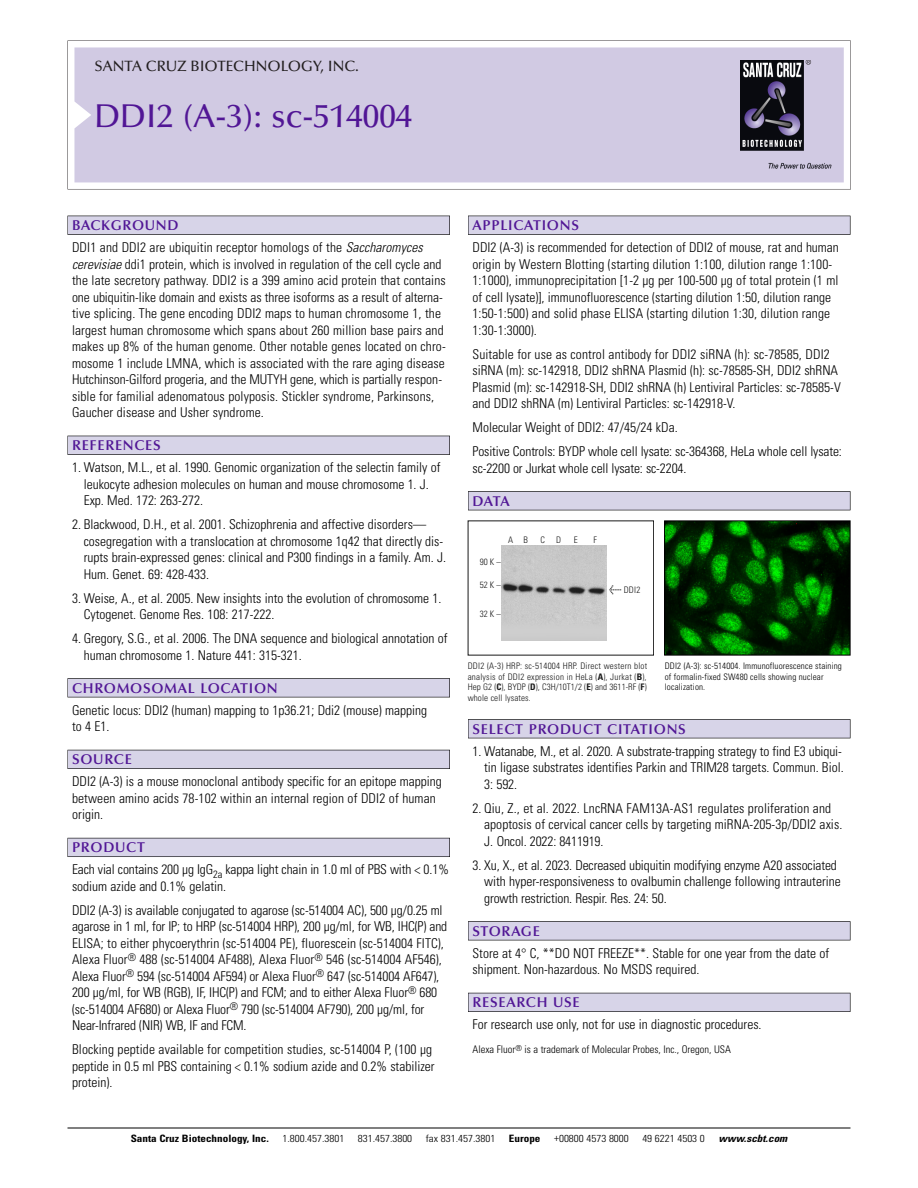
<style>
.page{position:relative;width:918px;height:1188px;background:#fff}
.page>*{position:absolute;margin:0;border:0;box-sizing:border-box;transform-origin:0 0}
.t1{font:500 33px "Optima";color:#511695}
.t2{font:500 15px "Optima";color:#231f20}
.t3{font:600 14.25px "Optima";letter-spacing:.05em;color:#511695}
.t4{font:300 condensed 13.5px/16.5px "Univers";color:#000}
.t5{font:300 condensed 10.5px "Univers";color:#000}
.t6{font:300 condensed 10.2px "Univers";color:#000;scale:1.1 1}
.t7{font:700 condensed 10.2px "Univers";color:#000;scale:1.1 1}
.t8{font:italic 700 condensed 10.2px "Univers";color:#000;scale:1.1 1}
.t9{font:300 condensed 9px/10.5px "Univers";letter-spacing:.015em;color:#191919;text-align:justify}
.t10{font:300 condensed 9px/10.5px "Univers";letter-spacing:.015em;color:#000}
.s1{font-style:italic}
.s2{font-family:"Meta Plus";font-weight:400;font-stretch:normal;font-size:10.5px}
.s3{font-weight:700}
</style>
<div class="page">
<svg style="left:68px;top:40px;width:783px;height:149px"></svg>
<div style="left:74px;top:47px;width:770px;height:135px;background:#d1cae3"></div>
<img style="left:741px;top:60px;width:90px;height:108px">
<div style="left:68px;top:216px;width:382px;height:19px;background:#535256"></div>
<div style="left:68px;top:216px;width:381px;height:18px;background:#d7d4e8"></div>
<div style="left:68px;top:436px;width:382px;height:19px;background:#525156"></div>
<div style="left:68px;top:436px;width:381px;height:18px;background:#d7d4e8"></div>
<div style="left:68px;top:678px;width:382px;height:19px;background:#545357"></div>
<div style="left:68px;top:679px;width:381px;height:18px;background:#d7d4e8"></div>
<div style="left:68px;top:750px;width:382px;height:19px;background:#535259"></div>
<div style="left:68px;top:750px;width:381px;height:18px;background:#d7d4e8"></div>
<div style="left:68px;top:838px;width:382px;height:19px;background:#595860"></div>
<div style="left:68px;top:838px;width:381px;height:18px;background:#d7d4e8"></div>
<div style="left:468px;top:216px;width:382px;height:19px;background:#535256"></div>
<div style="left:468px;top:216px;width:382px;height:18px;background:#d7d4e8"></div>
<div style="left:468px;top:491px;width:382px;height:19px;background:#515155"></div>
<div style="left:468px;top:492px;width:382px;height:18px;background:#d7d4e8"></div>
<div style="left:468px;top:719px;width:382px;height:19px;background:#515155"></div>
<div style="left:468px;top:720px;width:382px;height:18px;background:#d7d4e8"></div>
<div style="left:468px;top:921px;width:382px;height:19px;background:#545357"></div>
<div style="left:468px;top:922px;width:382px;height:18px;background:#d7d4e8"></div>
<div style="left:468px;top:993px;width:382px;height:19px;background:#535259"></div>
<div style="left:468px;top:993px;width:382px;height:18px;background:#d7d4e8"></div>
<hr style="left:68px;top:1128px;width:782px;height:1px;background:#000">
<img style="left:502px;top:546px;width:105px;height:95px">
<img style="left:666px;top:522px;width:182px;height:132px">
<div style="left:664px;top:520px;width:186px;height:136px;border:1px solid #000"></div>
<p class="t2" style="left:94px;top:60px;width:266px">SANTA CRUZ BIOTECHNOLOGY, INC.</p>
<p class="t1" style="left:94px;top:102px;width:319px">DDI2 (A-3): sc-514004</p>
<p class="t3" style="left:72px;top:219px;width:108px">BACKGROUND</p>
<p class="t4" style="left:72px;top:240px;width:375px">DDI1 and DDI2 are ubiquitin receptor homologs of the <span class="s1">Saccharomyces cerevisiae</span> ddi1 protein, which is involved in regulation of the cell cycle and the late secretory pathway. DDI2 is a 399 amino acid protein that contains one ubiquitin-like domain and exists as three isoforms as a result of alterna&shy;tive splicing. The gene encoding DDI2 maps to human chromosome 1, the largest human chromosome which spans about 260 million base pairs and makes up 8% of the human genome. Other notable genes located on chro&shy;mosome 1 include LMNA, which is associated with the rare aging disease Hutchinson-Gilford progeria, and the MUTYH gene, which is partially respon&shy;sible for familial adenomatous polyposis. Stickler syndrome, Parkinsons, Gaucher disease and Usher syndrome.</p>
<p class="t3" style="left:72px;top:439px;width:90px">REFERENCES</p>
<p class="t4" style="left:84px;top:460px;width:358px;text-indent:-12px">1. Watson, M.L., et al. 1990. Genomic organization of the selectin family of leukocyte adhesion molecules on human and mouse chromosome 1. J.<br>Exp. Med. 172: 263-272.</p>
<p class="t4" style="left:84px;top:517px;width:364px;text-indent:-12px">2. Blackwood, D.H., et al. 2001. Schizophrenia and affective disorders— cosegregation with a translocation at chromosome 1q42 that directly dis&shy;rupts brain-expressed genes: clinical and P300 findings in a family. Am. J.<br>Hum. Genet. 69: 428-433.</p>
<p class="t4" style="left:84px;top:591px;width:359px;text-indent:-12px">3. Weise, A., et al. 2005. New insights into the evolution of chromosome 1.<br>Cytogenet. Genome Res. 108: 217-222.</p>
<p class="t4" style="left:84px;top:631px;width:365px;text-indent:-12px">4. Gregory, S.G., et al. 2006. The DNA sequence and biological annotation of human chromosome 1. Nature 441: 315-321.</p>
<p class="t3" style="left:72px;top:682px;width:207px">CHROMOSOMAL LOCATION</p>
<p class="t4" style="left:72px;top:703px;width:356px">Genetic locus: DDI2 (human) mapping to 1p36.21; Ddi2 (mouse) mapping to 4 E1.</p>
<p class="t3" style="left:72px;top:753px;width:61px">SOURCE</p>
<p class="t4" style="left:72px;top:775px;width:371px">DDI2 (A-3) is a mouse monoclonal antibody specific for an epitope mapping between amino acids 78-102 within an internal region of DDI2 of human origin.</p>
<p class="t3" style="left:72px;top:841px;width:74px">PRODUCT</p>
<p class="t4" style="left:72px;top:863px;width:379px">Each vial contains 200 µg IgG<sub>2a</sub> kappa light chain in 1.0 ml of PBS with &lt; 0.1% sodium azide and 0.1% gelatin.</p>
<p class="t4" style="left:72px;top:903px;width:377px">DDI2 (A-3) is available conjugated to agarose (sc-514004 AC), 500 µg/0.25 ml agarose in 1 ml, for IP; to HRP (sc-514004 HRP), 200 µg/ml, for WB, IHC(P) and ELISA; to either phycoerythrin (sc-514004 PE), fluorescein (sc-514004 FITC), Alexa Fluor<sup>®</sup> 488 (sc-514004 AF488), Alexa Fluor<sup>®</sup> 546 (sc-514004 AF546), Alexa Fluor<sup>®</sup> 594 (sc-514004 AF594) or Alexa Fluor<sup>®</sup> 647 (sc-514004 AF647), 200 µg/ml, for WB (RGB), IF, IHC(P) and FCM; and to either Alexa Fluor<sup>®</sup> 680 (sc-514004 AF680) or Alexa Fluor<sup>®</sup> 790 (sc-514004 AF790), 200 µg/ml, for Near-Infrared (NIR) WB, IF and FCM.</p>
<p class="t4" style="left:72px;top:1043px;width:364px">Blocking peptide available for competition studies, sc-514004 P, (100 µg peptide in 0.5 ml PBS containing &lt; 0.1% sodium azide and 0.2% stabilizer protein).</p>
<p class="t3" style="left:473px;top:219px;width:108px">APPLICATIONS</p>
<p class="t4" style="left:473px;top:240px;width:368px">DDI2 (A-3) is recommended for detection of DDI2 of mouse, rat and human origin by Western Blotting (starting dilution 1:100, dilution range 1:100- 1:1000), immunoprecipitation [1-2 µg per 100-500 µg of total protein (1 ml of cell lysate)], immunofluorescence (starting dilution 1:50, dilution range 1:50-1:500) and solid phase ELISA (starting dilution 1:30, dilution range 1:30-1:3000).</p>
<p class="t4" style="left:473px;top:347px;width:370px">Suitable for use as control antibody for DDI2 siRNA (h): sc-78585, DDI2 siRNA (m): sc-142918, DDI2 shRNA Plasmid (h): sc-78585-SH, DDI2 shRNA Plasmid (m): sc-142918-SH, DDI2 shRNA (h) Lentiviral Particles: sc-78585-V and DDI2 shRNA (m) Lentiviral Particles: sc-142918-V.</p>
<p class="t4" style="left:473px;top:420px;width:207px">Molecular Weight of DDI2: 47/45/24 kDa.</p>
<p class="t4" style="left:473px;top:444px;width:371px">Positive Controls: BYDP whole cell lysate: sc-364368, HeLa whole cell lysate: sc-2200 or Jurkat whole cell lysate: sc-2204.</p>
<p class="t3" style="left:473px;top:495px;width:39px">DATA</p>
<p class="t9" style="left:508px;top:535px;width:21px">A B</p>
<p class="t9" style="left:540px;top:535px;width:6px">C</p>
<p class="t9" style="left:556px;top:535px;width:7px">D</p>
<p class="t9" style="left:574px;top:535px;width:5px">E</p>
<p class="t9" style="left:594px;top:535px;width:5px">F</p>
<p class="t9" style="left:480px;top:557px;width:22px">90 K –</p>
<p class="t9" style="left:480px;top:581px;width:22px">52 K –</p>
<p class="t9" style="left:480px;top:610px;width:22px">32 K –</p>
<p class="t9" style="left:609px;top:586px;width:33px"><span class="s2">&lt;</span> DDI2</p>
<p class="t9" style="left:468px;top:662px;width:181px">DDI2 (A-3) HRP: sc-514004 HRP. Direct western blot analysis of DDI2 expression in HeLa (<span class="s3">A</span>), Jurkat (<span class="s3">B</span>), Hep G2 (<span class="s3">C</span>), BYDP (<span class="s3">D</span>), C3H/10T1/2 (<span class="s3">E</span>) and 3611-RF (<span class="s3">F</span>) whole cell lysates.</p>
<p class="t10" style="left:665px;top:662px;width:179px">DDI2 (A-3): sc-514004. Immunofluorescence staining of formalin-fixed SW480 cells showing nuclear localization.</p>
<p class="t3" style="left:473px;top:723px;width:215px">SELECT PRODUCT CITATIONS</p>
<p class="t4" style="left:484px;top:744px;width:361px;text-indent:-12px">1. Watanabe, M., et al. 2020. A substrate-trapping strategy to find E3 ubiqui&shy;tin ligase substrates identifies Parkin and TRIM28 targets. Commun. Biol.<br>3: 592.</p>
<p class="t4" style="left:484px;top:801px;width:360px;text-indent:-12px">2. Qiu, Z., et al. 2022. LncRNA FAM13A-AS1 regulates proliferation and apoptosis of cervical cancer cells by targeting miRNA-205-3p/DDI2 axis.<br>J. Oncol. 2022: 8411919.</p>
<p class="t4" style="left:484px;top:858px;width:358px;text-indent:-12px">3. Xu, X., et al. 2023. Decreased ubiquitin modifying enzyme A20 associated with hyper-responsiveness to ovalbumin challenge following intrauterine growth restriction. Respir. Res. 24: 50.</p>
<p class="t3" style="left:473px;top:925px;width:69px">STORAGE</p>
<p class="t4" style="left:473px;top:946px;width:358px">Store at 4° C, **DO NOT FREEZE**. Stable for one year from the date of shipment. Non-hazardous. No MSDS required.</p>
<p class="t3" style="left:473px;top:996px;width:109px">RESEARCH USE</p>
<p class="t4" style="left:473px;top:1018px;width:291px">For research use only, not for use in diagnostic procedures.</p>
<p class="t5" style="left:473px;top:1046px;width:260px">Alexa Fluor<sup>®</sup> is a trademark of Molecular Probes, Inc., Oregon, USA</p>
<p class="t7" style="left:131px;top:1135px;width:127px">Santa Cruz Biotechnology, Inc.</p>
<p class="t6" style="left:282px;top:1135px;width:58px">1.800.457.3801</p>
<p class="t6" style="left:358px;top:1135px;width:51px">831.457.3800</p>
<p class="t6" style="left:426px;top:1135px;width:65px">fax 831.457.3801</p>
<p class="t7" style="left:509px;top:1135px;width:30px">Europe</p>
<p class="t6" style="left:554px;top:1135px;width:69px">+00800 4573 8000</p>
<p class="t6" style="left:642px;top:1135px;width:58px">49 6221 4503 0</p>
<p class="t8" style="left:719px;top:1135px;width:66px">www.scbt.com</p>
</div>
